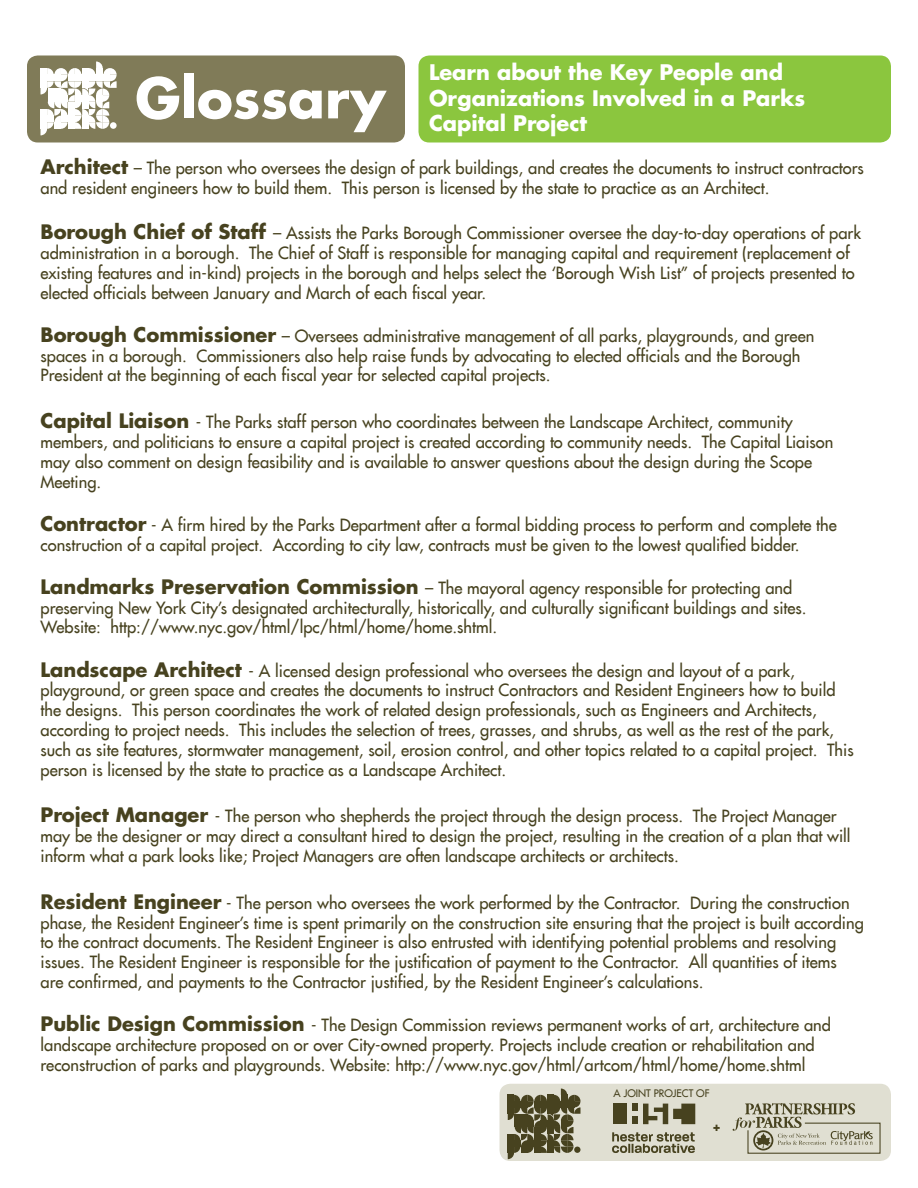
<style>
.page{position:relative;width:918px;height:1188px;background:#fff}
.page>*{position:absolute;margin:0;border:0;box-sizing:border-box;transform-origin:0 0}
.t1{font:700 54px "Futura LT";color:#fff}
.t2{font:700 21px/25.2px "Futura LT";color:#fff}
.t3{font:16.5px/19.8px "Futura LT";color:#47421f}
.t4{font:700 12.3px "Futura LT";color:#47421f}
.t5{font:10.2px "Futura LT";color:#47421f}
.s1{font-weight:700;font-size:19.5px}
</style>
<div class="page">
<div style="left:419px;top:56px;width:472px;height:87px;background:#8bc63e;border-radius:11px"></div>
<div style="left:27px;top:55px;width:378px;height:87px;background:#807b58;border-radius:11px"></div>
<svg style="left:40px;top:61px;width:77px;height:74px"></svg>
<div style="left:500px;top:1084px;width:391px;height:77px;background:#e0dfd2;border-radius:11px"></div>
<svg style="left:733px;top:1103px;width:148px;height:51px"></svg>
<div style="left:613px;top:1104px;width:14px;height:20px;background:#47421f"></div>
<div style="left:632px;top:1104px;width:6px;height:7px;background:#47421f"></div>
<div style="left:632px;top:1116px;width:6px;height:8px;background:#47421f"></div>
<svg style="left:643px;top:1104px;width:52px;height:20px"></svg>
<svg style="left:612px;top:1132px;width:83px;height:21px"></svg>
<svg style="left:508px;top:1089px;width:73px;height:70px"></svg>
<p class="t1" style="left:135px;top:62px;width:252px">Glossary</p>
<p class="t2" style="left:429px;top:60px;width:378px">Learn about the Key People and<br>Organizations Involved in a Parks<br>Capital Project</p>
<p class="t3" style="left:40px;top:158px;width:825px"><span class="s1">Architect</span> – The person who oversees the design of park buildings, and creates the documents to instruct contractors and resident engineers how to build them. This person is licensed by the state to practice as an Architect.</p>
<p class="t3" style="left:40px;top:223px;width:822px"><span class="s1">Borough Chief of Staff</span> – Assists the Parks Borough Commissioner oversee the day-to-day operations of park administration in a borough. The Chief of Staff is responsible for managing capital and requirement (replacement of existing features and in-kind) projects in the borough and helps select the ‘Borough Wish List” of projects presented to elected officials between January and March of each fiscal year.</p>
<p class="t3" style="left:40px;top:326px;width:775px"><span class="s1">Borough Commissioner</span> – Oversees administrative management of all parks, playgrounds, and green spaces in a borough. Commissioners also help raise funds by advocating to elected officials and the Borough<br>President at the beginning of each fiscal year for selected capital projects.</p>
<p class="t3" style="left:40px;top:412px;width:794px"><span class="s1">Capital Liaison</span> - The Parks staff person who coordinates between the Landscape Architect, community members, and politicians to ensure a capital project is created according to community needs. The Capital Liaison may also comment on design feasibility and is available to answer questions about the design during the Scope Meeting.</p>
<p class="t3" style="left:40px;top:515px;width:798px"><span class="s1">Contractor</span> - A firm hired by the Parks Department after a formal bidding process to perform and complete the construction of a capital project. According to city law, contracts must be given to the lowest qualified bidder.</p>
<p class="t3" style="left:40px;top:578px;width:768px"><span class="s1">Landmarks Preservation Commission</span> – The mayoral agency responsible for protecting and preserving New York City’s designated architecturally, historically, and culturally significant buildings and sites.<br>Website: http://www.nyc.gov/html/lpc/html/home/home.shtml.</p>
<p class="t3" style="left:40px;top:661px;width:815px"><span class="s1">Landscape Architect</span> - A licensed design professional who oversees the design and layout of a park, playground, or green space and creates the documents to instruct Contractors and Resident Engineers how to build the designs. This person coordinates the work of related design professionals, such as Engineers and Architects, according to project needs. This includes the selection of trees, grasses, and shrubs, as well as the rest of the park, such as site features, stormwater management, soil, erosion control, and other topics related to a capital project. This person is licensed by the state to practice as a Landscape Architect.</p>
<p class="t3" style="left:40px;top:806px;width:812px"><span class="s1">Project Manager</span> - The person who shepherds the project through the design process. The Project Manager may be the designer or may direct a consultant hired to design the project, resulting in the creation of a plan that will inform what a park looks like; Project Managers are often landscape architects or architects.</p>
<p class="t3" style="left:40px;top:893px;width:825px"><span class="s1">Resident Engineer</span> - The person who oversees the work performed by the Contractor. During the construction phase, the Resident Engineer’s time is spent primarily on the construction site ensuring that the project is built according to the contract documents. The Resident Engineer is also entrusted with identifying potential problems and resolving issues. The Resident Engineer is responsible for the justification of payment to the Contractor. All quantities of items are confirmed, and payments to the Contractor justified, by the Resident Engineer’s calculations.</p>
<p class="t3" style="left:40px;top:1015px;width:792px"><span class="s1">Public Design Commission</span> - The Design Commission reviews permanent works of art, architecture and landscape architecture proposed on or over City-owned property. Projects include creation or rehabilitation and reconstruction of parks and playgrounds. Website: http://www.nyc.gov/html/artcom/html/home/home.shtml</p>
<p class="t5" style="left:614px;top:1087px;width:98px">A JOINT PROJECT OF</p>
<p class="t4" style="left:712px;top:1118px;width:10px">+</p>
</div>
